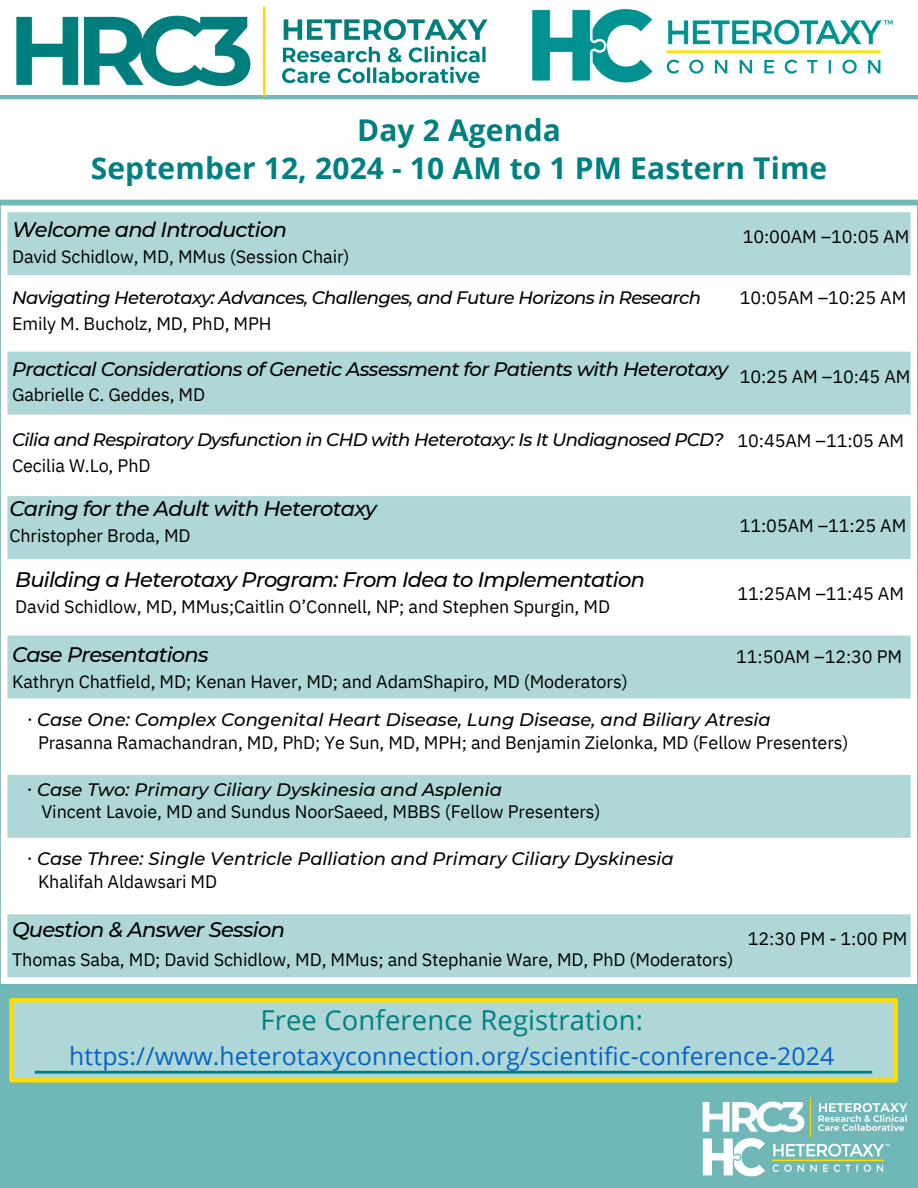
<style>
.page{position:relative;width:918px;height:1188px;background:#70b8b8}
.page>*{position:absolute;margin:0;border:0;box-sizing:border-box;transform-origin:0 0}
.t1{font:700 30px/38.2px "Open Sans";letter-spacing:.005em;color:#008081;text-align:center}
.t2{font:27.45px "Open Sans";letter-spacing:.005em;color:#008081}
.t3{font:24.75px "Open Sans";letter-spacing:.005em;color:#0563c1}
.t4{font:italic 500 21px "Montserrat";letter-spacing:-.035em;color:#000}
.t5{font:italic 500 19.5px "Montserrat";letter-spacing:-.035em;color:#000}
.t6{font:18px "IBM Plex Sans";letter-spacing:-.005em;color:#000}
.t7{font:italic 500 18px "Montserrat";color:#000}
.t8{font:italic 500 18px "Montserrat";letter-spacing:-.035em;color:#000}
.s1{font-style:normal}
</style>
<div class="page">
<div style="left:0;top:99px;width:918px;height:99px;background:#fff"></div>
<img style="left:0;top:198px;width:918px;height:885px">
<img style="left:702px;top:1097px;width:206px;height:19px">
<img style="left:702px;top:1116px;width:205px;height:61px">
<img style="left:2px;top:0;width:477px;height:112px">
<img style="left:479px;top:0;width:439px;height:124px">
<h1 class="t1" style="left:91px;top:110px;width:738px">Day 2 Agenda<br>September 12, 2024 - 10 AM to 1 PM Eastern Time</h1>
<p class="t4" style="left:12px;top:217px;width:277px">Welcome and Introduction</p>
<h3 class="t6" style="left:12px;top:245px;width:339px">David Schidlow, MD, MMus (Session Chair)</h3>
<p class="t8" style="left:12px;top:286px;width:691px">Navigating Heterotaxy: Advances, Challenges, and Future Horizons in Research</p>
<h4 class="t6" style="left:12px;top:311px;width:261px">Emily M. Bucholz, MD, PhD, MPH</h4>
<p class="t5" style="left:12px;top:357px;width:718px">Practical Considerations of Genetic Assessment for Patients with Heterotaxy</p>
<p class="t6" style="left:12px;top:383px;width:195px">Gabrielle C. Geddes, MD</p>
<h4 class="t6" style="left:743px;top:225px;width:168px">10:00AM –10:05 AM</h4>
<p class="t6" style="left:740px;top:286px;width:168px">10:05AM –10:25 AM</p>
<h4 class="t6" style="left:740px;top:364px;width:172px">10:25 AM –10:45 AM</h4>
<h4 class="t8" style="left:12px;top:428px;width:713px">Cilia and Respiratory Dysfunction in CHD with Heterotaxy: Is It Undiagnosed PCD?</h4>
<p class="t6" style="left:12px;top:453px;width:140px">Cecilia W.Lo, PhD</p>
<p class="t4" style="left:9px;top:496px;width:369px">Caring for the Adult with Heterotaxy</p>
<p class="t6" style="left:9px;top:523px;width:183px">Christopher Broda, MD</p>
<h5 class="t6" style="left:738px;top:428px;width:168px">10:45AM –11:05 AM</h5>
<h4 class="t6" style="left:740px;top:514px;width:168px">11:05AM –11:25 AM</h4>
<p class="t4" style="left:15px;top:567px;width:631px">Building a Heterotaxy Program: From Idea to Implementation</p>
<p class="t6" style="left:15px;top:595px;width:596px">David Schidlow, MD, MMus;Caitlin O’Connell, NP; and Stephen Spurgin, MD</p>
<h4 class="t4" style="left:12px;top:642px;width:198px">Case Presentations</h4>
<h3 class="t6" style="left:12px;top:669px;width:617px">Kathryn Chatfield, MD; Kenan Haver, MD; and AdamShapiro, MD (Moderators)</h3>
<p class="t6" style="left:737px;top:581px;width:168px">11:25AM –11:45 AM</p>
<p class="t6" style="left:736px;top:645px;width:167px">11:50AM –12:30 PM</p>
<p class="t7" style="left:27px;top:708px;width:745px">∙ Case One: Complex Congenital Heart Disease, Lung Disease, and Biliary Atresia</p>
<p class="t6" style="left:38px;top:730px;width:812px">Prasanna Ramachandran, MD, PhD; Ye Sun, MD, MPH; and Benjamin Zielonka, MD (Fellow Presenters)</p>
<h4 class="t7" style="left:27px;top:778px;width:476px"><span class="s1">∙</span> Case Two: Primary Ciliary Dyskinesia and Asplenia</h4>
<p class="t6" style="left:41px;top:800px;width:561px">Vincent Lavoie, MD and Sundus NoorSaeed, MBBS (Fellow Presenters)</p>
<p class="t7" style="left:27px;top:848px;width:648px"><span class="s1">∙</span> Case Three: Single Ventricle Palliation and Primary Ciliary Dyskinesia</p>
<h4 class="t6" style="left:38px;top:870px;width:181px">Khalifah Aldawsari MD</h4>
<h5 class="t4" style="left:12px;top:916px;width:274px">Question &amp; Answer Session</h5>
<p class="t6" style="left:12px;top:947px;width:723px">Thomas Saba, MD; David Schidlow, MD, MMus; and Stephanie Ware, MD, PhD (Moderators)</p>
<h2 class="t6" style="left:748px;top:927px;width:161px">12:30 PM - 1:00 PM</h2>
<p class="t2" style="left:260px;top:1000px;width:384px">Free Conference Registration:</p>
<p class="t3" style="left:69px;top:1038px;width:766px">https://www.heterotaxyconnection.org/scientific-conference-2024</p>
</div>
